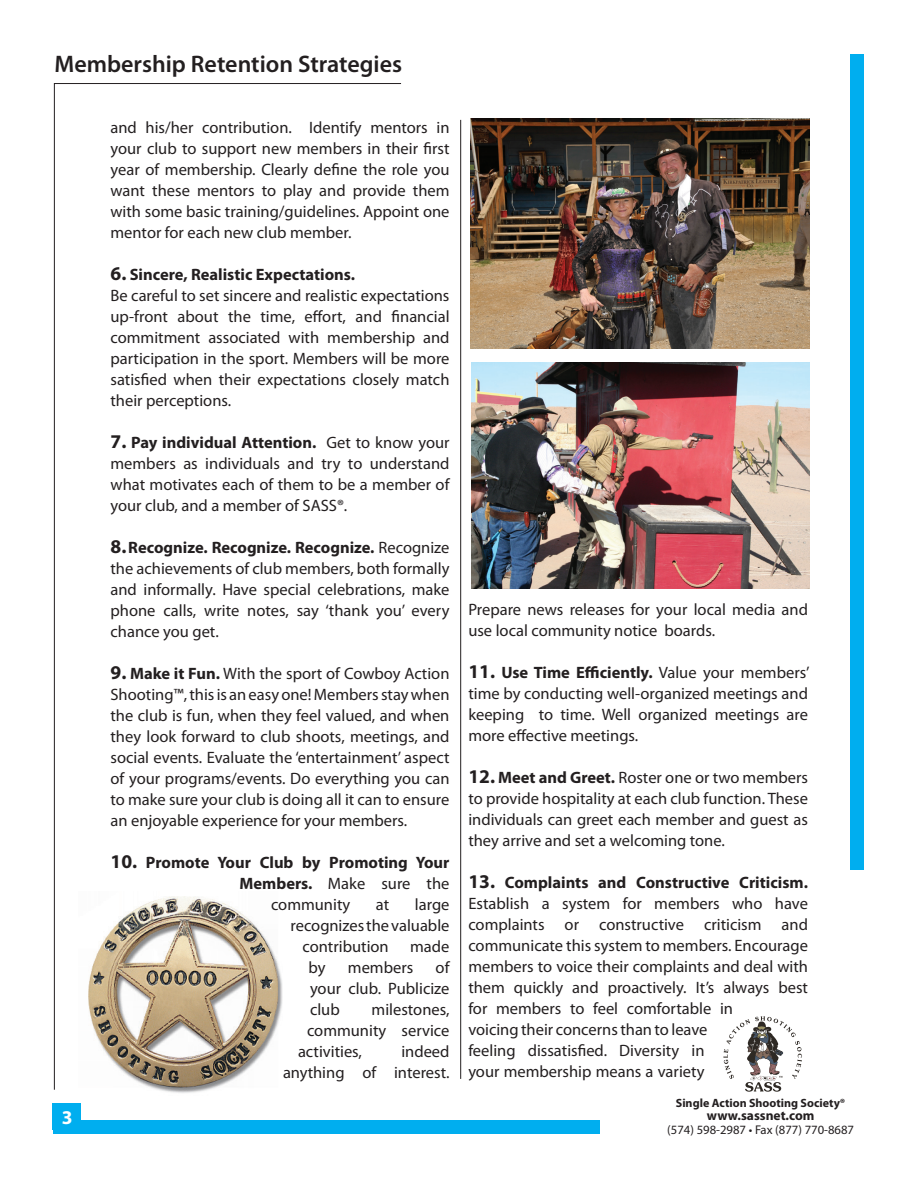
<style>
.page{position:relative;width:918px;height:1188px;background:#fff}
.page>*{position:absolute;margin:0;border:0;box-sizing:border-box;transform-origin:0 0}
.t1{font:600 24px "Myriad Pro";color:#231f20}
.t2{font:700 19.5px "Myriad Pro";color:#fff}
.t3{font:16.5px/21px "Myriad Pro";color:#231f20;text-align:justify}
.t4{font:700 16.5px "Myriad Pro";color:#231f20}
.t5{font:700 13.5px "Myriad Pro";color:#231f20}
.t6{font:12.6px "Myriad Pro";color:#231f20}
.t7{font:700 12px "Myriad Pro";color:#231f20}
.s1{font-weight:700;font-size:19.5px}
.s2{font-weight:700}
.s3{font-size:19.5px}
</style>
<div class="page">
<svg style="left:724px;top:1016px;width:78px;height:76px"></svg>
<div style="left:53px;top:1120px;width:546px;height:14px;background:#00aeef"></div>
<div style="left:52px;top:1103px;width:29px;height:27px;background:#00aeef"></div>
<div style="left:850px;top:54px;width:14px;height:815px;background:#00aeef"></div>
<img style="left:88px;top:896px;width:194px;height:197px">
<hr style="left:460px;top:120px;width:1px;height:959px;background:#231f20">
<img style="left:471px;top:118px;width:339px;height:231px">
<img style="left:471px;top:362px;width:339px;height:226px">
<h1 class="t1" style="left:54px;top:49px;width:349px">Membership Retention Strategies</h1>
<p class="t2" style="left:62px;top:1105px;width:12px">3</p>
<p class="t3" style="left:111px;top:117px;width:341px">and his/her contribution. Identify mentors in your club to support new members in their first year of membership. Clearly define the role you want these mentors to play and provide them with some basic training/guidelines. Appoint one mentor for each new club member.</p>
<p class="t3" style="left:111px;top:264px;width:341px;text-align:left"><span class="s1">6.</span> <span class="s2">Sincere, Realistic Expectations.<br></span>Be careful to set sincere and realistic expectations up-front about the time, effort, and financial commitment associated with membership and participation in the sport. Members will be more satisfied when their expectations closely match their perceptions.</p>
<p class="t3" style="left:111px;top:432px;width:341px"><span class="s1">7.</span> <span class="s2">Pay individual Attention.</span> Get to know your members as individuals and try to understand what motivates each of them to be a member of your club, and a member of SASS®.</p>
<p class="t3" style="left:111px;top:537px;width:341px"><span class="s1">8.</span> <span class="s2">Recognize. Recognize. Recognize.</span> Recognize the achievements of club members, both formally and informally. Have special celebrations, make phone calls, write notes, say ‘thank you’ every chance you get.</p>
<p class="t3" style="left:111px;top:663px;width:341px"><span class="s1">9.</span> <span class="s2">Make it Fun.</span> With the sport of Cowboy Action Shooting™, this is an easy one! Members stay when the club is fun, when they feel valued, and when they look forward to club shoots, meetings, and social events. Evaluate the ‘entertainment’ aspect of your programs/events. Do everything you can to make sure your club is doing all it can to ensure an enjoyable experience for your members.</p>
<p class="t4" style="left:111px;top:852px;width:341px"><span class="s3">10.</span> Promote Your Club by Promoting Your</p>
<p class="t3" style="left:240px;top:873px;width:211px"><span class="s2">Members.</span> Make sure the</p>
<p class="t3" style="left:271px;top:894px;width:81px">community</p>
<p class="t3" style="left:376px;top:894px;width:15px">at</p>
<p class="t3" style="left:415px;top:894px;width:36px">large</p>
<p class="t3" style="left:291px;top:915px;width:160px">recognizes the valuable</p>
<p class="t3" style="left:303px;top:936px;width:88px">contribution</p>
<p class="t3" style="left:410px;top:936px;width:41px">made</p>
<p class="t3" style="left:309px;top:957px;width:19px">by</p>
<p class="t3" style="left:348px;top:957px;width:67px">members</p>
<p class="t3" style="left:310px;top:957px;width:141px;text-indent:126px">of your club. Publicize club</p>
<p class="t3" style="left:372px;top:999px;width:79px">milestones,</p>
<p class="t3" style="left:307px;top:1020px;width:144px">community service</p>
<p class="t3" style="left:298px;top:1041px;width:66px">activities,</p>
<p class="t3" style="left:283px;top:1041px;width:168px;text-align:right">indeed<br>anything of interest.</p>
<p class="t3" style="left:468px;top:599px;width:341px">Prepare news releases for your local media and use local community notice boards.</p>
<p class="t3" style="left:468px;top:662px;width:343px"><span class="s1">11.</span> <span class="s2">Use Time Efficiently.</span> Value your members’ time by conducting well-organized meetings and keeping to time. Well organized meetings are more effective meetings.</p>
<p class="t3" style="left:468px;top:767px;width:341px"><span class="s1">12.</span> <span class="s2">Meet and Greet.</span> Roster one or two members to provide hospitality at each club function. These individuals can greet each member and guest as they arrive and set a welcoming tone.</p>
<p class="t3" style="left:468px;top:872px;width:341px;text-align:left"><span class="s1">13.</span> <span class="s2">Complaints and Constructive Criticism.<br></span>Establish a system for members who have complaints or constructive criticism and communicate this system to members. Encourage members to voice their complaints and deal with them quickly and proactively. It’s always best for members to feel comfortable in<br>voicing their concerns than to leave<br>feeling dissatisfied. Diversity in<br>your membership means a variety</p>
<p class="t7" style="left:676px;top:1095px;width:171px">Single Action Shooting Society®</p>
<p class="t5" style="left:707px;top:1107px;width:109px">www.sassnet.com</p>
<p class="t6" style="left:667px;top:1122px;width:188px">(574) 598-2987 • Fax (877) 770-8687</p>
</div>
